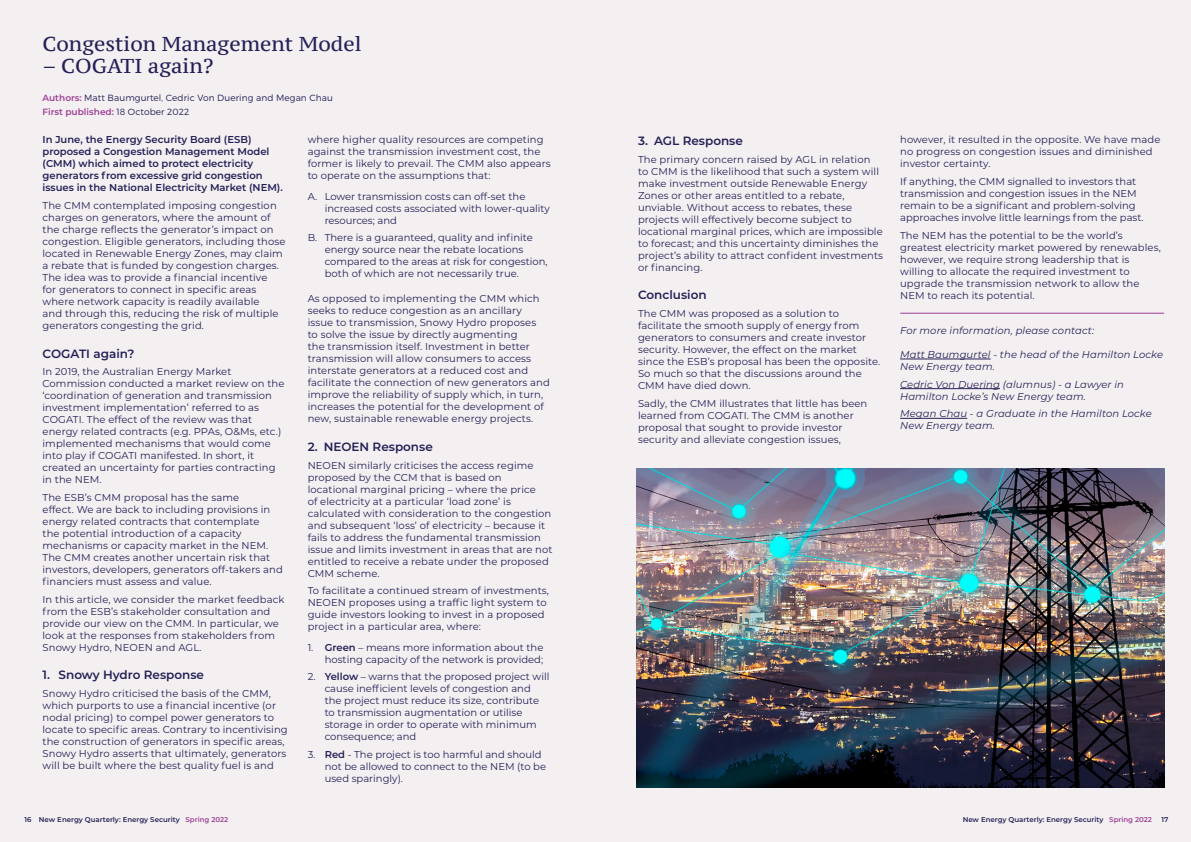
<style>
.page{position:relative;width:1191px;height:842px;background:#f4f0f1}
.page>*{position:absolute;margin:0;border:0;box-sizing:border-box;transform-origin:0 0}
.t1{font:20px "PT Serif Caption";color:#242057}
.t2{font:600 12px "Montserrat";color:#242057}
.t3{font:10px/12px "Montserrat";letter-spacing:.01em;color:#242057}
.t4{font:italic 10px/12px "Montserrat";letter-spacing:.01em;color:#242057}
.t5{font:600 10px/12px "Montserrat";color:#242057}
.t6{font:300 9px/13.7px "Montserrat";letter-spacing:.01em;color:#242057}
.t7{font:600 7px "Montserrat";color:#242057}
.s1{font-weight:600;color:#9d3d96}
.s2{font-weight:600}
.s3{color:#9d3d96}
</style>
<div class="page">
<img style="left:636px;top:468px;width:528px;height:319px">
<hr style="left:900px;top:359px;width:90px;height:1px;background:#242057">
<hr style="left:900px;top:388px;width:100px;height:1px;background:#242057">
<hr style="left:900px;top:418px;width:67px;height:1px;background:#242057">
<hr style="left:900px;top:313px;width:264px;height:1px;background:#9d3d96">
<h1 class="t1" style="left:43px;top:31px;width:320px">Congestion Management Model</h1>
<h1 class="t1" style="left:43px;top:53px;width:172px">– COGATI again?</h1>
<p class="t6" style="left:43px;top:91px;width:292px"><span class="s1">Authors:</span> Matt Baumgurtel, Cedric Von Duering and Megan Chau<br><span class="s1">First published:</span> 18 October 2022</p>
<p class="t5" style="left:43px;top:133px;width:242px">In June, the Energy Security Board (ESB) proposed a Congestion Management Model (CMM) which aimed to protect electricity generators from excessive grid congestion issues in the National Electricity Market (NEM).</p>
<p class="t3" style="left:43px;top:199px;width:244px">The CMM contemplated imposing congestion charges on generators, where the amount of the charge reflects the generator’s impact on congestion. Eligible generators, including those located in Renewable Energy Zones, may claim a rebate that is funded by congestion charges.<br>The idea was to provide a financial incentive<br>for generators to connect in specific areas where network capacity is readily available<br>and through this, reducing the risk of multiple generators congesting the grid.</p>
<p class="t2" style="left:43px;top:345px;width:93px">COGATI again?</p>
<p class="t3" style="left:43px;top:365px;width:243px">In 2019, the Australian Energy Market Commission conducted a market review on the ‘coordination of generation and transmission investment implementation’ referred to as COGATI. The effect of the review was that energy related contracts (e.g. PPAs, O&amp;Ms, etc.) implemented mechanisms that would come into play if COGATI manifested. In short, it created an uncertainty for parties contracting in the NEM.</p>
<p class="t3" style="left:43px;top:491px;width:242px">The ESB’s CMM proposal has the same<br>effect. We are back to including provisions in energy related contracts that contemplate<br>the potential introduction of a capacity mechanisms or capacity market in the NEM.<br>The CMM creates another uncertain risk that investors, developers, generators off-takers and financiers must assess and value.</p>
<p class="t3" style="left:43px;top:593px;width:243px">In this article, we consider the market feedback from the ESB’s stakeholder consultation and provide our view on the CMM. In particular, we look at the responses from stakeholders from Snowy Hydro, NEOEN and AGL.</p>
<p class="t2" style="left:43px;top:666px;width:163px">1. Snowy Hydro Response</p>
<p class="t3" style="left:43px;top:687px;width:247px">Snowy Hydro criticised the basis of the CMM, which purports to use a financial incentive (or nodal pricing) to compel power generators to locate to specific areas. Contrary to incentivising the construction of generators in specific areas, Snowy Hydro asserts that ultimately, generators will be built where the best quality fuel is and</p>
<p class="t3" style="left:308px;top:133px;width:244px">where higher quality resources are competing against the transmission investment cost, the former is likely to prevail. The CMM also appears to operate on the assumptions that:</p>
<p class="t3" style="left:325px;top:190px;width:227px;text-indent:-17px">A. Lower transmission costs can off-set the increased costs associated with lower-quality resources; and</p>
<p class="t3" style="left:325px;top:232px;width:224px;text-indent:-17px">B. There is a guaranteed, quality and infinite energy source near the rebate locations compared to the areas at risk for congestion, both of which are not necessarily true.</p>
<p class="t3" style="left:308px;top:292px;width:244px">As opposed to implementing the CMM which seeks to reduce congestion as an ancillary issue to transmission, Snowy Hydro proposes<br>to solve the issue by directly augmenting<br>the transmission itself. Investment in better transmission will allow consumers to access interstate generators at a reduced cost and facilitate the connection of new generators and improve the reliability of supply which, in turn, increases the potential for the development of new, sustainable renewable energy projects.</p>
<p class="t2" style="left:308px;top:438px;width:127px">2. NEOEN Response</p>
<p class="t3" style="left:308px;top:459px;width:246px">NEOEN similarly criticises the access regime proposed by the CCM that is based on locational marginal pricing – where the price<br>of electricity at a particular ‘load zone’ is calculated with consideration to the congestion and subsequent ‘loss’ of electricity – because it fails to address the fundamental transmission issue and limits investment in areas that are not entitled to receive a rebate under the proposed CMM scheme.</p>
<p class="t3" style="left:308px;top:584px;width:243px">To facilitate a continued stream of investments, NEOEN proposes using a traffic light system to guide investors looking to invest in a proposed project in a particular area, where:</p>
<p class="t3" style="left:308px;top:641px;width:237px;text-align:right">1. <span class="s2">Green</span> – means more information about the hosting capacity of the network is provided;</p>
<p class="t3" style="left:325px;top:670px;width:226px;text-indent:-17px">2. <span class="s2">Yellow</span> – warns that the proposed project will cause inefficient levels of congestion and the project must reduce its size, contribute to transmission augmentation or utilise storage in order to operate with minimum consequence; and</p>
<p class="t3" style="left:325px;top:748px;width:223px;text-indent:-17px">3. <span class="s2">Red</span> - The project is too harmful and should not be allowed to connect to the NEM (to be used sparingly).</p>
<p class="t2" style="left:638px;top:132px;width:106px">3. AGL Response</p>
<p class="t3" style="left:638px;top:153px;width:247px">The primary concern raised by AGL in relation to CMM is the likelihood that such a system will make investment outside Renewable Energy Zones or other areas entitled to a rebate, unviable. Without access to rebates, these projects will effectively become subject to locational marginal prices, which are impossible to forecast; and this uncertainty diminishes the project’s ability to attract confident investments or financing.</p>
<p class="t2" style="left:638px;top:287px;width:70px">Conclusion</p>
<p class="t3" style="left:638px;top:307px;width:244px">The CMM was proposed as a solution to facilitate the smooth supply of energy from generators to consumers and create investor security. However, the effect on the market since the ESB’s proposal has been the opposite.<br>So much so that the discussions around the CMM have died down.</p>
<p class="t3" style="left:638px;top:397px;width:231px">Sadly, the CMM illustrates that little has been learned from COGATI. The CMM is another proposal that sought to provide investor security and alleviate congestion issues,</p>
<p class="t3" style="left:900px;top:133px;width:262px">however, it resulted in the opposite. We have made no progress on congestion issues and diminished investor certainty.</p>
<p class="t3" style="left:900px;top:175px;width:245px">If anything, the CMM signalled to investors that transmission and congestion issues in the NEM remain to be a significant and problem-solving approaches involve little learnings from the past.</p>
<p class="t3" style="left:900px;top:229px;width:262px">The NEM has the potential to be the world’s greatest electricity market powered by renewables, however, we require strong leadership that is willing to allocate the required investment to upgrade the transmission network to allow the NEM to reach its potential.</p>
<p class="t4" style="left:900px;top:324px;width:195px">For more information, please contact:</p>
<p class="t4" style="left:900px;top:348px;width:264px">Matt Baumgurtel - the head of the Hamilton Locke<br>New Energy team.</p>
<p class="t4" style="left:900px;top:378px;width:225px">Cedric Von Duering (alumnus) - a Lawyer in<br>Hamilton Locke’s New Energy team.</p>
<p class="t4" style="left:900px;top:407px;width:253px">Megan Chau - a Graduate in the Hamilton Locke<br>New Energy team.</p>
<p class="t7" style="left:24px;top:814px;width:205px">16 New Energy Quarterly: Energy Security <span class="s3">Spring 2022</span></p>
<p class="t7" style="left:962px;top:814px;width:191px">New Energy Quarterly: Energy Security <span class="s3">Spring 2022</span></p>
<p class="t7" style="left:1161px;top:814px;width:8px">17</p>
</div>
